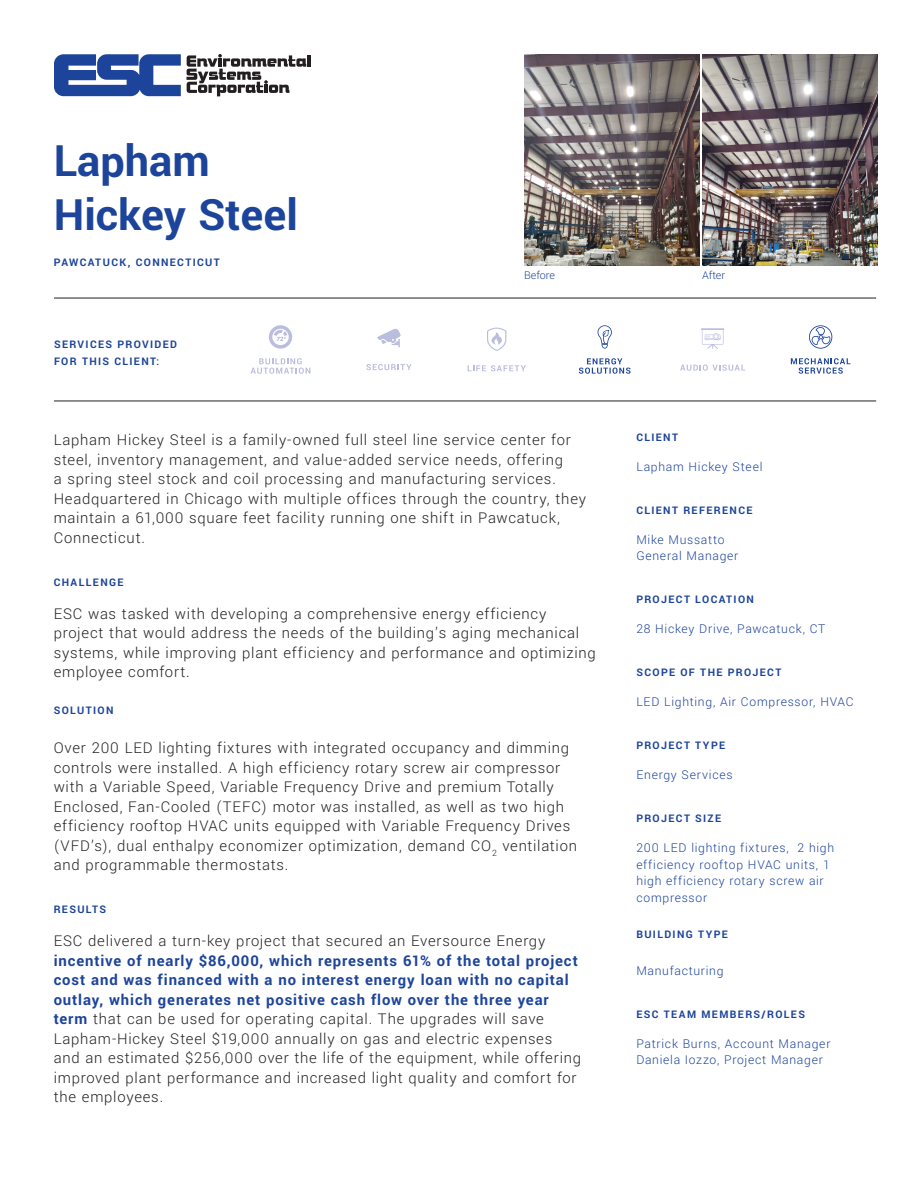
<style>
.page{position:relative;width:918px;height:1188px;background:#fff}
.page>*{position:absolute;margin:0;border:0;box-sizing:border-box;transform-origin:0 0}
.Paragraph_Style_3{font:700 48px/54px "Yantramanav";color:#1d449b}
.Body_Copy{font:300 16.5px/19.5px "Yantramanav";letter-spacing:.045em;color:#231f20}
.Body_Copy_-_Small{font:300 13.5px/16.5px "Yantramanav";letter-spacing:.055em;color:#1d449b}
.t1{font:300 12px "Yantramanav";color:#1d449b}
.Paragraph_Style_1{font:700 11.7px/16px "Yantramanav";letter-spacing:.12em;color:#1d449b}
.Body_Copy_-_Small-2{font:700 11.7px "Yantramanav";letter-spacing:.115em;color:#1d449b}
.Body_Copy-2{font:700 11.7px "Yantramanav";letter-spacing:.115em;color:#1d449b}
.s1{font-weight:700;color:#1d449b}
</style>
<div class="page">
<svg style="left:54px;top:54px;width:127px;height:42px"></svg>
<svg style="left:187px;top:54px;width:123px;height:42px"></svg>
<svg style="left:366px;top:364px;width:46px;height:6px"></svg>
<svg style="left:377px;top:328px;width:24px;height:19px"></svg>
<svg style="left:468px;top:365px;width:58px;height:6px"></svg>
<svg style="left:487px;top:328px;width:19px;height:23px"></svg>
<svg style="left:251px;top:358px;width:59px;height:16px"></svg>
<svg style="left:269px;top:325px;width:23px;height:24px"></svg>
<svg style="left:680px;top:365px;width:65px;height:6px"></svg>
<svg style="left:701px;top:328px;width:23px;height:21px"></svg>
<svg style="left:809px;top:325px;width:23px;height:24px"></svg>
<svg style="left:791px;top:358px;width:60px;height:16px"></svg>
<svg style="left:598px;top:325px;width:14px;height:24px"></svg>
<svg style="left:579px;top:358px;width:52px;height:16px"></svg>
<hr style="left:54px;top:298px;width:822px;height:1px;background:#231f20">
<hr style="left:54px;top:401px;width:822px;height:1px;background:#231f20">
<img style="left:525px;top:54px;width:175px;height:212px">
<img style="left:702px;top:54px;width:175px;height:212px">
<p class="Paragraph_Style_3" style="left:54px;top:135px;width:246px">Lapham<br>Hickey Steel</p>
<p class="Paragraph_Style_1" style="left:54px;top:255px;width:168px">PAWCATUCK, CONNECTICUT</p>
<p class="Paragraph_Style_1" style="left:54px;top:337px;width:125px">SERVICES PROVIDED<br>FOR THIS CLIENT:</p>
<p class="t1" style="left:524px;top:268px;width:33px">Before</p>
<p class="t1" style="left:702px;top:268px;width:25px">After</p>
<p class="Body_Copy" style="left:54px;top:431px;width:534px">Lapham Hickey Steel is a family-owned full steel line service center for steel, inventory management, and value-added service needs, offering<br>a spring steel stock and coil processing and manufacturing services.<br>Headquartered in Chicago with multiple offices through the country, they maintain a 61,000 square feet facility running one shift in Pawcatuck, Connecticut.</p>
<p class="Paragraph_Style_1" style="left:54px;top:574px;width:71px">CHALLENGE</p>
<p class="Body_Copy" style="left:54px;top:604px;width:544px">ESC was tasked with developing a comprehensive energy efficiency project that would address the needs of the building’s aging mechanical systems, while improving plant efficiency and performance and optimizing employee comfort.</p>
<p class="Body_Copy-2" style="left:54px;top:703px;width:61px">SOLUTION</p>
<p class="Body_Copy" style="left:54px;top:739px;width:525px">Over 200 LED lighting fixtures with integrated occupancy and dimming controls were installed. A high efficiency rotary screw air compressor with a Variable Speed, Variable Frequency Drive and premium Totally Enclosed, Fan-Cooled (TEFC) motor was installed, as well as two high efficiency rooftop HVAC units equipped with Variable Frequency Drives (VFD’s), dual enthalpy economizer optimization, demand CO<sub>2</sub> ventilation and programmable thermostats.</p>
<p class="Paragraph_Style_1" style="left:54px;top:902px;width:54px">RESULTS</p>
<p class="Body_Copy" style="left:54px;top:932px;width:529px">ESC delivered a turn-key project that secured an Eversource Energy <span class="s1">incentive of nearly $86,000, which represents 61% of the total project cost and was financed with a no interest energy loan with no capital outlay, which generates net positive cash flow over the three year term</span> that can be used for operating capital. The upgrades will save Lapham-Hickey Steel $19,000 annually on gas and electric expenses and an estimated $256,000 over the life of the equipment, while offering improved plant performance and increased light quality and comfort for the employees.</p>
<p class="Paragraph_Style_1" style="left:636px;top:429px;width:43px">CLIENT</p>
<p class="Body_Copy_-_Small" style="left:636px;top:458px;width:128px">Lapham Hickey Steel</p>
<p class="Paragraph_Style_1" style="left:636px;top:502px;width:118px">CLIENT REFERENCE</p>
<p class="Body_Copy_-_Small" style="left:636px;top:531px;width:104px">Mike Mussatto<br>General Manager</p>
<p class="Paragraph_Style_1" style="left:636px;top:592px;width:119px">PROJECT LOCATION</p>
<p class="Body_Copy_-_Small" style="left:636px;top:621px;width:191px">28 Hickey Drive, Pawcatuck, CT</p>
<p class="Paragraph_Style_1" style="left:636px;top:665px;width:147px">SCOPE OF THE PROJECT</p>
<p class="Body_Copy_-_Small" style="left:636px;top:694px;width:219px">LED Lighting, Air Compressor, HVAC</p>
<p class="Paragraph_Style_1" style="left:636px;top:738px;width:90px">PROJECT TYPE</p>
<p class="Body_Copy_-_Small" style="left:636px;top:767px;width:98px">Energy Services</p>
<p class="Paragraph_Style_1" style="left:636px;top:811px;width:86px">PROJECT SIZE</p>
<p class="Body_Copy_-_Small" style="left:636px;top:840px;width:199px">200 LED lighting fixtures, 2 high efficiency rooftop HVAC units, 1 high efficiency rotary screw air compressor</p>
<p class="Body_Copy_-_Small-2" style="left:636px;top:927px;width:93px">BUILDING TYPE</p>
<p class="Body_Copy_-_Small" style="left:636px;top:962px;width:89px">Manufacturing</p>
<p class="Paragraph_Style_1" style="left:636px;top:1006px;width:170px">ESC TEAM MEMBERS/ROLES</p>
<p class="Body_Copy_-_Small" style="left:636px;top:1035px;width:196px">Patrick Burns, Account Manager<br>Daniela Iozzo, Project Manager</p>
</div>
